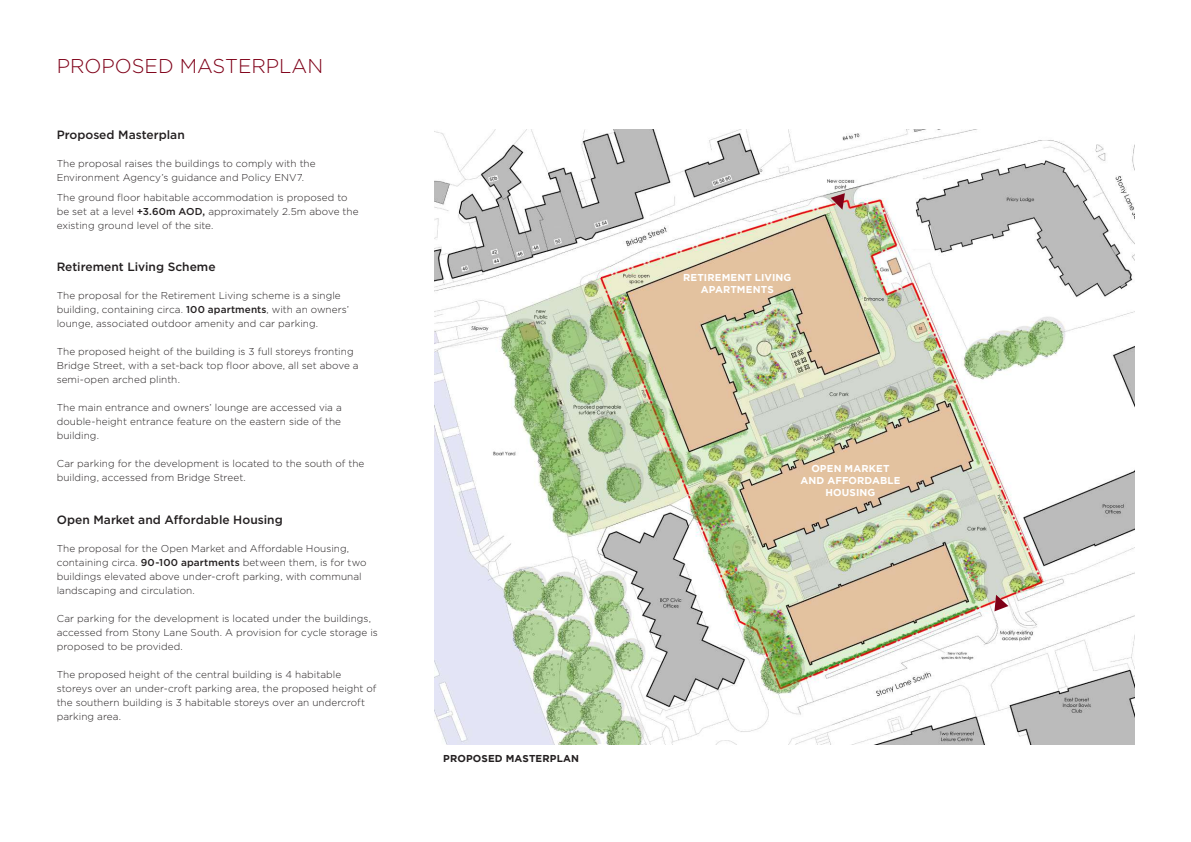
<style>
.page{position:relative;width:1191px;height:842px;background:#fff}
.page>*{position:absolute;margin:0;border:0;box-sizing:border-box;transform-origin:0 0}
.t1{font:300 20px "Gotham";color:#7f0118}
.t2{font:500 12px "Gotham";color:#231f20}
.t3{font:300 10px/14px "Gotham";letter-spacing:.005em;color:#231f20}
.t4{font:700 10px/12px "Gotham";letter-spacing:.015em;color:#fff;text-align:center}
.t5{font:700 10px "Gotham";letter-spacing:.015em;color:#231f20}
.s1{font-weight:500}
</style>
<div class="page">
<img style="left:435px;top:129px;width:699px;height:616px">
<svg style="left:830px;top:193px;width:15px;height:17px"></svg>
<svg style="left:994px;top:595px;width:14px;height:16px"></svg>
<h1 class="t1" style="left:57px;top:53px;width:268px">PROPOSED MASTERPLAN</h1>
<p class="t2" style="left:57px;top:127px;width:130px">Proposed Masterplan</p>
<p class="t3" style="left:57px;top:157px;width:260px">The proposal raises the buildings to comply with the<br>Environment Agency’s guidance and Policy ENV7.</p>
<p class="t3" style="left:57px;top:190px;width:303px">The ground floor habitable accommodation is proposed to be set at a level <span class="s1">+3.60m AOD,</span> approximately 2.5m above the existing ground level of the site.</p>
<p class="t2" style="left:57px;top:259px;width:160px">Retirement Living Scheme</p>
<p class="t3" style="left:57px;top:289px;width:294px">The proposal for the Retirement Living scheme is a single building, containing circa. <span class="s1">100 apartments</span>, with an owners’ lounge, associated outdoor amenity and car parking.</p>
<p class="t3" style="left:57px;top:345px;width:303px">The proposed height of the building is 3 full storeys fronting<br>Bridge Street, with a set-back top floor above, all set above a semi-open arched plinth.</p>
<p class="t3" style="left:57px;top:401px;width:286px;text-align:justify">The main entrance and owners’ lounge are accessed via a double-height entrance feature on the eastern side of the building.</p>
<p class="t3" style="left:57px;top:457px;width:309px">Car parking for the development is located to the south of the building, accessed from Bridge Street.</p>
<p class="t2" style="left:57px;top:512px;width:227px">Open Market and Affordable Housing</p>
<p class="t3" style="left:57px;top:542px;width:311px">The proposal for the Open Market and Affordable Housing, containing circa. <span class="s1">90-100 apartments</span> between them, is for two buildings elevated above under-croft parking, with communal landscaping and circulation.</p>
<p class="t3" style="left:57px;top:612px;width:323px">Car parking for the development is located under the buildings, accessed from Stony Lane South. A provision for cycle storage is proposed to be provided.</p>
<p class="t3" style="left:57px;top:668px;width:321px">The proposed height of the central building is 4 habitable storeys over an under-croft parking area, the proposed height of the southern building is 3 habitable storeys over an undercroft parking area.</p>
<p class="t5" style="left:443px;top:753px;width:137px">PROPOSED MASTERPLAN</p>
<p class="t4" style="left:683px;top:271px;width:110px">RETIREMENT LIVING<br>APARTMENTS</p>
<p class="t4" style="left:800px;top:462px;width:101px">OPEN MARKET<br>AND AFFORDABLE<br>HOUSING</p>
</div>
